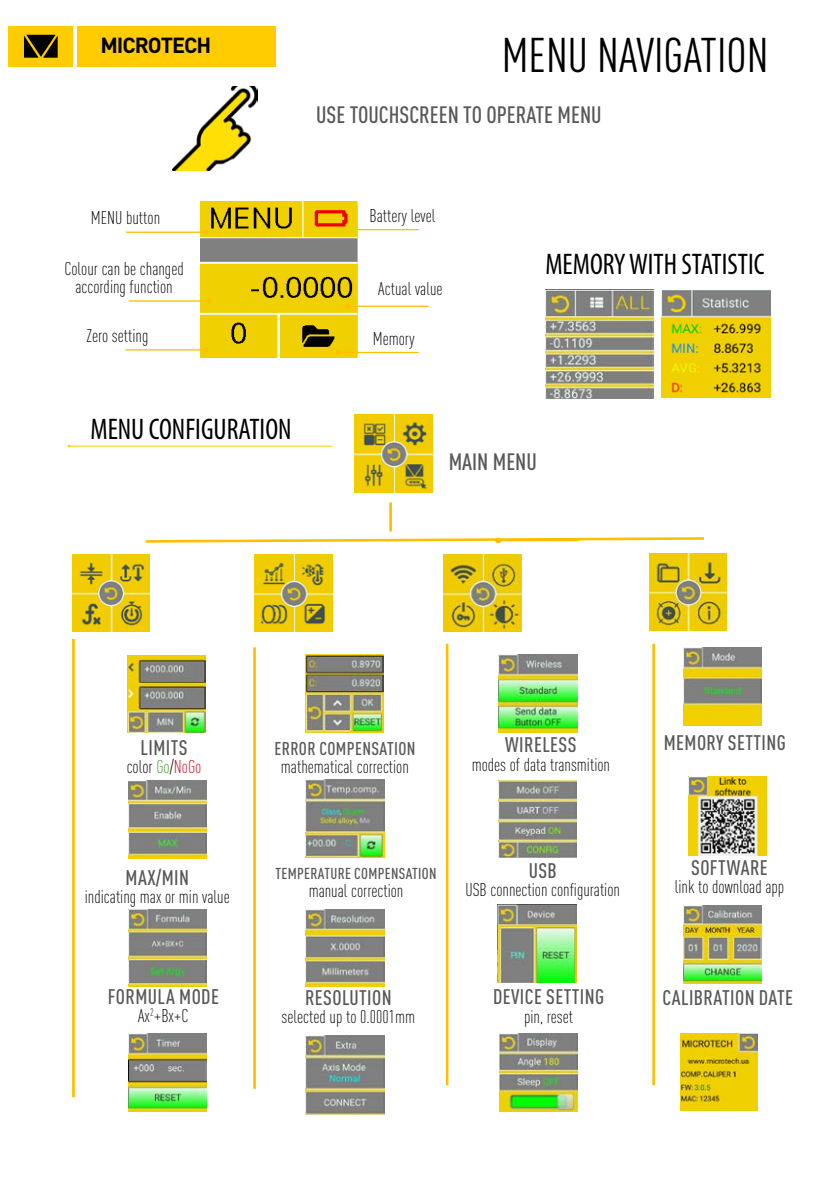
<style>
.page{position:relative;width:840px;height:1191px;background:#fff}
.page>*{position:absolute;margin:0;border:0;box-sizing:border-box;transform-origin:0 0}
.t1{font:condensed 48px "DIN Pro";color:#000}
.t2{font:condensed 30px "Myriad Pro";color:#000;scale:.96 1}
.t3{font:500 condensed 23.4px "DIN Pro";color:#58585a}
.t4{font:700 21.6px "DIN Pro";letter-spacing:-.045em;color:#000}
.t5{font:500 condensed 20.8px "DIN Pro";letter-spacing:.02em;color:#58585a}
.t6{font:300 condensed 18.2px/18.2px "DIN Pro";color:#000;text-align:center}
.t7{font:500 condensed 18.2px "DIN Pro";letter-spacing:.02em;color:#58585a}
.t8{font:500 condensed 15.6px "DIN Pro";letter-spacing:.02em;color:#58585a}
.s1{color:#44a12b}
.s2{color:#cd071e}
</style>
<div class="page">
<div style="left:9px;top:26px;width:64px;height:40px;background:#fecc00"></div>
<svg style="left:24px;top:35px;width:34px;height:23px"></svg>
<div style="left:77px;top:26px;width:198px;height:40px;background:#fecc00"></div>
<hr style="left:72px;top:639px;width:3px;height:458px;background:#fcc000">
<hr style="left:338px;top:229px;width:80px;height:1px;background:#fcc000">
<img style="left:200px;top:201px;width:157px;height:156px">
<hr style="left:69px;top:446px;width:263px;height:1px;background:#fecc00">
<img style="left:354px;top:414px;width:78px;height:79px">
<img style="left:72px;top:554px;width:77px;height:78px">
<hr style="left:389px;top:502px;width:2px;height:29px;background:#fcc000">
<img style="left:255px;top:554px;width:77px;height:78px">
<img style="left:649px;top:554px;width:77px;height:77px">
<img style="left:443px;top:554px;width:77px;height:78px">
<hr style="left:253px;top:647px;width:3px;height:441px;background:#fcc000">
<hr style="left:445px;top:643px;width:3px;height:442px;background:#fcc000">
<hr style="left:652px;top:643px;width:2px;height:442px;background:#fcc000">
<img style="left:128px;top:655px;width:78px;height:77px">
<img style="left:129px;top:780px;width:78px;height:78px">
<img style="left:129px;top:909px;width:78px;height:77px">
<img style="left:129px;top:1033px;width:78px;height:78px">
<img style="left:498px;top:655px;width:78px;height:77px">
<img style="left:498px;top:780px;width:78px;height:78px">
<img style="left:497px;top:904px;width:79px;height:78px">
<img style="left:499px;top:1033px;width:78px;height:78px">
<img style="left:306px;top:779px;width:78px;height:79px">
<img style="left:306px;top:909px;width:78px;height:77px">
<img style="left:306px;top:1036px;width:78px;height:78px">
<img style="left:306px;top:655px;width:77px;height:77px">
<img style="left:680px;top:1033px;width:77px;height:77px">
<img style="left:683px;top:905px;width:78px;height:78px">
<img style="left:688px;top:777px;width:78px;height:78px">
<img style="left:683px;top:647px;width:78px;height:78px">
<img style="left:545px;top:289px;width:108px;height:109px">
<svg style="left:145px;top:537px;width:559px;height:7px"></svg>
<hr style="left:126px;top:232px;width:80px;height:1px;background:#fcc000">
<svg style="left:203px;top:230px;width:6px;height:5px"></svg>
<hr style="left:129px;top:300px;width:80px;height:2px;background:#fcc000">
<svg style="left:206px;top:298px;width:6px;height:6px"></svg>
<hr style="left:126px;top:349px;width:80px;height:1px;background:#fcc000">
<svg style="left:203px;top:347px;width:5px;height:5px"></svg>
<hr style="left:338px;top:352px;width:80px;height:1px;background:#fcc000">
<svg style="left:335px;top:350px;width:5px;height:5px"></svg>
<hr style="left:348px;top:305px;width:80px;height:2px;background:#fcc000">
<svg style="left:345px;top:304px;width:5px;height:5px"></svg>
<img style="left:661px;top:289px;width:108px;height:109px">
<img style="left:172px;top:86px;width:85px;height:84px">
<p class="t4" style="left:100px;top:27px;width:112px">MICROTECH</p>
<h1 class="t1" style="left:501px;top:21px;width:268px">MENU NAVIGATION</h1>
<p class="t6" style="left:91px;top:207px;width:71px">MENU button</p>
<p class="t6" style="left:64px;top:258px;width:121px">Colour can be changed according function</p>
<p class="t3" style="left:316px;top:98px;width:287px">USE TOUCHSCREEN TO OPERATE MENU</p>
<p class="t6" style="left:369px;top:206px;width:68px">Battery level</p>
<p class="t6" style="left:378px;top:278px;width:66px">Actual value</p>
<h2 class="t2" style="left:545px;top:246px;width:230px">MEMORY WITH STATISTIC</h2>
<p class="t6" style="left:86px;top:326px;width:63px">Zero setting</p>
<p class="t6" style="left:372px;top:328px;width:43px">Memory</p>
<h2 class="t2" style="left:90px;top:411px;width:211px">MENU CONFIGURATION</h2>
<p class="t3" style="left:448px;top:445px;width:90px">MAIN MENU</p>
<p class="t5" style="left:140px;top:732px;width:48px">LIMITS</p>
<p class="t6" style="left:127px;top:757px;width:76px">color <span class="s1">Go</span>/<span class="s2">NoGo</span></p>
<p class="t7" style="left:274px;top:735px;width:142px">ERROR COMPENSATION</p>
<p class="t6" style="left:281px;top:757px;width:129px">mathematical correction</p>
<p class="t5" style="left:505px;top:729px;width:73px">WIRELESS</p>
<p class="t6" style="left:471px;top:754px;width:140px">modes of data transmition</p>
<p class="t5" style="left:663px;top:727px;width:124px">MEMORY SETTING</p>
<p class="t5" style="left:125px;top:862px;width:65px">MAX/MIN</p>
<p class="t6" style="left:85px;top:886px;width:146px">indicating max or min value</p>
<p class="t8" style="left:275px;top:862px;width:162px">TEMPERATURE COMPENSATION</p>
<p class="t6" style="left:308px;top:880px;width:96px">manual correction</p>
<p class="t5" style="left:528px;top:855px;width:30px">USB</p>
<p class="t6" style="left:465px;top:879px;width:156px">USB connection configuration</p>
<p class="t5" style="left:690px;top:852px;width:78px">SOFTWARE</p>
<p class="t6" style="left:674px;top:876px;width:111px">link to download app</p>
<p class="t5" style="left:108px;top:981px;width:113px">FORMULA MODE</p>
<p class="t6" style="left:138px;top:1005px;width:52px">Ax<sup>2</sup>+Bx+C</p>
<p class="t5" style="left:305px;top:982px;width:88px">RESOLUTION</p>
<p class="t6" style="left:281px;top:1006px;width:135px">selected up to 0.0001mm</p>
<p class="t5" style="left:492px;top:981px;width:113px">DEVICE SETTING</p>
<p class="t6" style="left:524px;top:1006px;width:50px">pin, reset</p>
<p class="t5" style="left:662px;top:982px;width:132px">CALIBRATION DATE</p>
</div>
